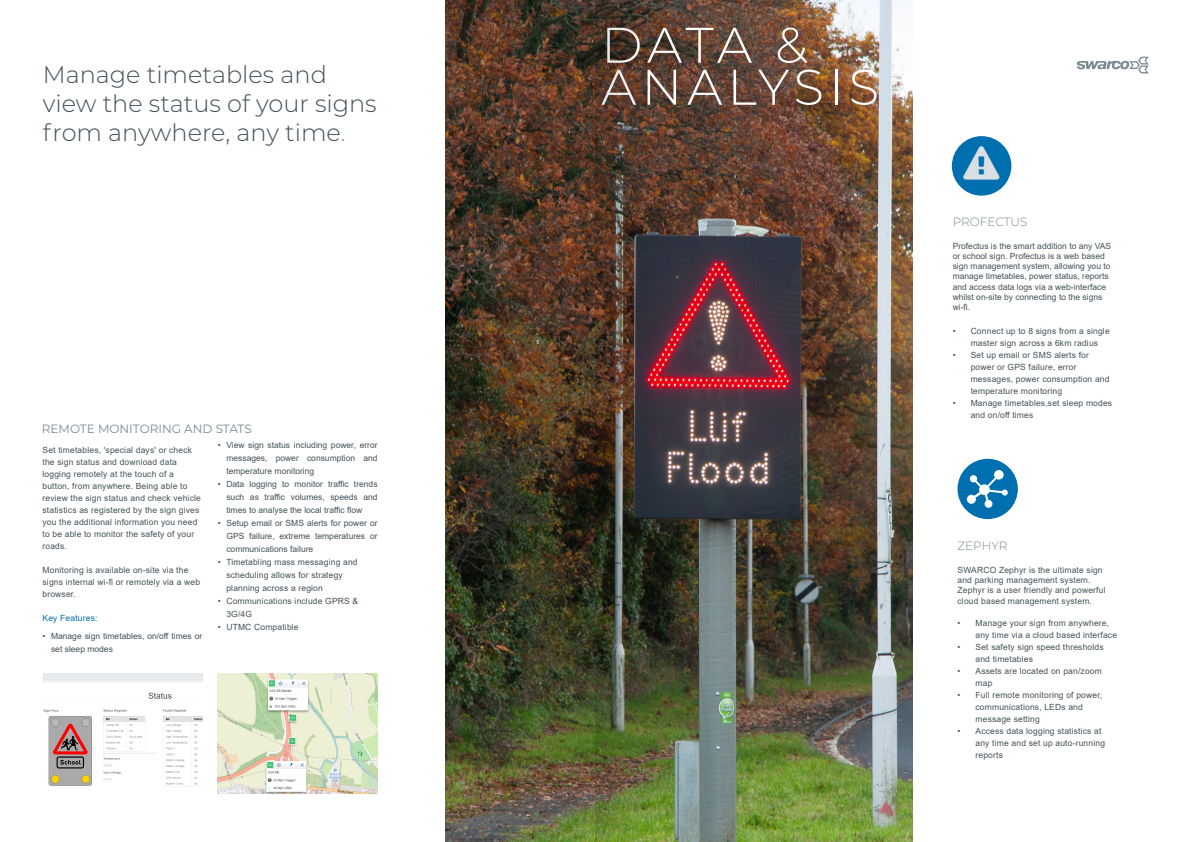
<style>
.page{position:relative;width:1191px;height:842px;background:#fff}
.page>*{position:absolute;margin:0;border:0;box-sizing:border-box;transform-origin:0 0}
.t1{font:300 50px "Montserrat";letter-spacing:.095em;color:#fff}
.t2{font:300 24px/28.8px "Montserrat";color:#425159}
.t3{font:12px "Montserrat";color:#7b8a92}
.t4{font:300 12px "Montserrat";color:#7b8a92}
.t5{font:8.5px/12px "Arial";letter-spacing:.02em;color:#425159}
.t6{font:8.5px/10.2px "Arial";color:#425159}
.t7{font:8.5px "Arial";letter-spacing:.02em;color:#006faf}
.s1{color:#7b8a92}
</style>
<div class="page">
<img style="left:445px;top:0;width:467px;height:842px">
<svg style="left:1076px;top:57px;width:72px;height:16px"></svg>
<div style="left:957px;top:459px;width:60px;height:60px;background:#006faf;border-radius:50%"></div>
<svg style="left:966px;top:470px;width:41px;height:38px"></svg>
<img style="left:218px;top:674px;width:159px;height:120px">
<div style="left:43px;top:674px;width:159px;height:120px;background:#e6eaec"></div>
<img style="left:43px;top:682px;width:159px;height:112px">
<div style="left:951px;top:136px;width:60px;height:60px;background:#006faf;border-radius:50%"></div>
<img style="left:595px;top:0;width:94px;height:842px">
<p class="t2" style="left:43px;top:59px;width:335px">Manage timetables and view the status of your signs from anywhere, any time<span class="s1">.</span></p>
<p class="t3" style="left:42px;top:421px;width:211px">REMOTE MONITORING AND STATS</p>
<p class="t5" style="left:43px;top:444px;width:160px">Set timetables, 'special days' or check the sign status and download data logging remotely at the touch of a button, from anywhere. Being able to review the sign status and check vehicle statistics as registered by the sign gives you the additional information you need to be able to monitor the safety of your roads.</p>
<p class="t5" style="left:43px;top:564px;width:159px">Monitoring is available on-site via the signs internal wi-fi or remotely via a web browser.</p>
<p class="t7" style="left:43px;top:612px;width:56px">Key Features:</p>
<p class="t6" style="left:51px;top:630px;width:153px;line-height:13px;text-indent:-9px">• Manage sign timetables, on/off times or set sleep modes</p>
<p class="t5" style="left:226px;top:438px;width:153px;line-height:13px;text-align:justify;text-indent:-9px">• View sign status including power, error messages, power consumption and temperature monitoring</p>
<p class="t5" style="left:226px;top:477px;width:153px;line-height:13px;text-align:justify;text-indent:-9px">• Data logging to monitor traffic trends such as traffic volumes, speeds and times to analyse the local traffic flow</p>
<p class="t5" style="left:226px;top:516px;width:153px;line-height:13px;text-align:justify;text-indent:-9px">• Setup email or SMS alerts for power or GPS failure, extreme temperatures or communications failure</p>
<p class="t5" style="left:226px;top:555px;width:133px;line-height:13px;text-indent:-9px">• Timetabling mass messaging and scheduling allows for strategy planning across a region</p>
<p class="t5" style="left:226px;top:594px;width:133px;line-height:13px;text-indent:-9px">• Communications include GPRS &amp;<br>3G/4G</p>
<p class="t5" style="left:218px;top:621px;width:82px">• UTMC Compatible</p>
<p class="t1" style="left:601px;top:11px;width:208px">DATA &amp;</p>
<p class="t1" style="left:601px;top:53px;width:279px">ANALYSIS</p>
<p class="t4" style="left:952px;top:213px;width:76px">PROFECTUS</p>
<p class="t6" style="left:952px;top:241px;width:160px">Profectus is the smart addition to any VAS or school sign. Profectus is a web based sign management system, allowing you to manage timetables, power status, reports and access data logs via a web-interface whilst on-site by connecting to the signs wi-fi.</p>
<p class="t5" style="left:970px;top:325px;width:141px;text-indent:-18px">• Connect up to 8 signs from a single master sign across a 6km radius</p>
<p class="t5" style="left:970px;top:349px;width:140px;text-indent:-18px">• Set up email or SMS alerts for power or GPS failure, error messages, power consumption and temperature monitoring</p>
<p class="t5" style="left:970px;top:397px;width:143px;text-indent:-18px">• Manage timetables,set sleep modes and on/off times</p>
<p class="t4" style="left:957px;top:538px;width:51px">ZEPHYR</p>
<p class="t5" style="left:957px;top:565px;width:150px;line-height:10.2px">SWARCO Zephyr is the ultimate sign and parking management system.<br>Zephyr is a user friendly and powerful cloud based management system.</p>
<p class="t5" style="left:975px;top:617px;width:143px;text-indent:-18px">• Manage your sign from anywhere, any time via a cloud based interface</p>
<p class="t5" style="left:975px;top:641px;width:130px;text-indent:-18px">• Set safety sign speed thresholds and timetables</p>
<p class="t5" style="left:975px;top:665px;width:128px;text-indent:-18px">• Assets are located on pan/zoom map</p>
<p class="t5" style="left:975px;top:689px;width:128px;text-indent:-18px">• Full remote monitoring of power, communications, LEDs and message setting</p>
<p class="t5" style="left:975px;top:725px;width:131px;text-indent:-18px">• Access data logging statistics at any time and set up auto-running reports</p>
</div>
